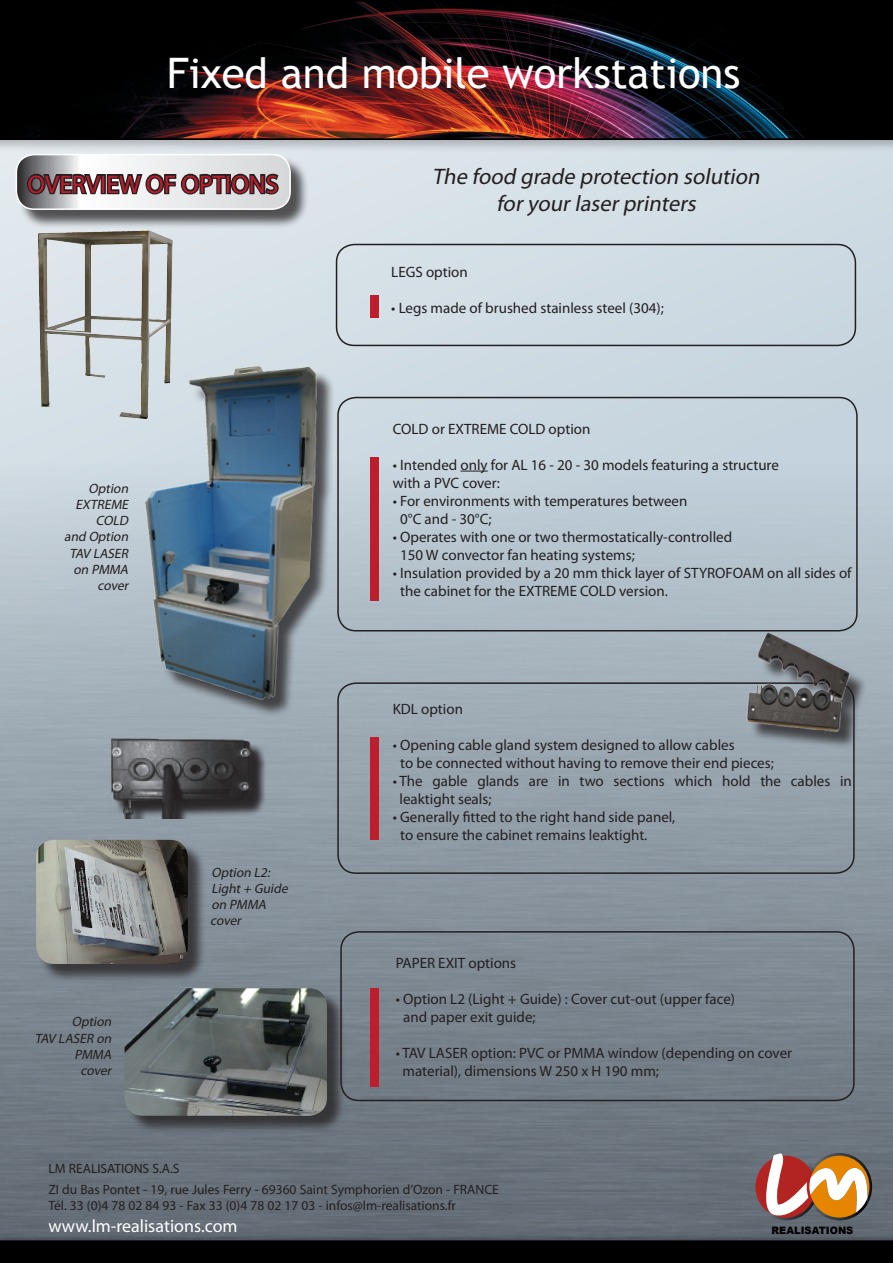
<style>
.page{position:relative;width:893px;height:1263px;background:#fff}
.page>*{position:absolute;margin:0;border:0;box-sizing:border-box;transform-origin:0 0}
.t1{font:42px "Trebuchet MS";color:#fff}
.t2{font:42px "Myriad Pro";color:#fff}
.t3{font:25.5px "Myriad Pro";color:#be1d2c}
.t4{font:italic 22.5px/27px "Myriad Pro";color:#231f20;text-align:center}
.t5{font:18px "Myriad Pro";color:#fff}
.t6{font:15px/18px "Myriad Pro";color:#231f20}
.t7{font:13.5px/20.4px "Myriad Pro";color:#231f20}
.t8{font:italic 13.5px/16.2px "Myriad Pro";color:#231f20;text-align:right}
.t9{font:900 10.2px "Arial";color:#000}
</style>
<div class="page">
<div style="left:0;top:0;width:893px;height:1240px;background:#d1dce4"></div>
<img style="left:0;top:463px;width:893px;height:770px">
<div style="left:0;top:0;width:893px;height:153px;background:#231f20;opacity:.25"></div>
<div style="left:0;top:1233px;width:893px;height:30px;background:#231f20;opacity:.25"></div>
<svg style="left:0;top:0;width:893px;height:140px;background:#250e10"></svg>
<div style="left:0;top:1240px;width:893px;height:23px;background:#000"></div>
<svg style="left:753px;top:1153px;width:119px;height:67px;background:#b9876c"></svg>
<div style="left:18px;top:156px;width:292px;height:73px;background:#231f20;opacity:.75"></div>
<svg style="left:16px;top:132px;width:274px;height:101px"></svg>
<div style="left:16px;top:154px;width:275px;height:56px;border:2px solid #fff;border-radius:18px"></div>
<div style="left:337px;top:682px;width:518px;height:192px;border:2px solid #231f20;border-radius:18px"></div>
<div style="left:336px;top:244px;width:520px;height:102px;border:2px solid #231f20;border-radius:18px"></div>
<div style="left:370px;top:295px;width:8px;height:23px;background:#be1d2c"></div>
<img style="left:87px;top:729px;width:202px;height:89px">
<div style="left:750px;top:636px;width:118px;height:113px;background:#a0adb6"></div>
<img style="left:727px;top:614px;width:135px;height:137px">
<div style="left:340px;top:931px;width:515px;height:170px;border:2px solid #231f20;border-radius:18px"></div>
<img style="left:13px;top:217px;width:169px;height:201px">
<svg style="left:461px;top:471px;width:27px;height:1px"></svg>
<div style="left:337px;top:397px;width:521px;height:234px;border:2px solid #231f20;border-radius:18px"></div>
<div style="left:370px;top:737px;width:8px;height:103px;background:#be1d2c"></div>
<div style="left:370px;top:988px;width:8px;height:98px;background:#be1d2c"></div>
<div style="left:148px;top:369px;width:187px;height:349px;background:#231f20;opacity:.75"></div>
<img style="left:128px;top:365px;width:199px;height:337px">
<div style="left:38px;top:842px;width:169px;height:140px;background:#231f20;opacity:.75"></div>
<img style="left:36px;top:840px;width:152px;height:124px">
<div style="left:127px;top:990px;width:219px;height:145px;background:#231f20;opacity:.75"></div>
<img style="left:125px;top:988px;width:202px;height:128px">
<div style="left:370px;top:457px;width:8px;height:143px;background:#be1d2c"></div>
<h1 class="t1" style="left:167px;top:48px;width:575px">Fixed and mobile workstations</h1>
<h1 class="t2" style="left:349px;top:49px;width:378px">Concepteur Fabricant</h1>
<h2 class="t3" style="left:28px;top:168px;width:252px">OVERVIEW OF OPTIONS</h2>
<h3 class="t4" style="left:432px;top:162px;width:334px">The food grade protection solution foryourlaserprinters</h3>
<p class="t8" style="left:64px;top:480px;width:68px">Option<br>EXTREME<br>COLD<br>and Option<br>TAV LASER on PMMA cover</p>
<p class="t8" style="left:35px;top:1013px;width:81px">Option<br>TAV LASER on<br>PMMA<br>cover</p>
<p class="t8" style="left:210px;top:864px;width:82px;text-align:left">Option L2:<br>Light+ Guide on PMMA cover</p>
<p class="t6" style="left:391px;top:263px;width:78px">LEGS option</p>
<p class="t6" style="left:391px;top:299px;width:274px">• Legs made of brushed stainless steel (304);</p>
<p class="t6" style="left:393px;top:419px;width:199px">COLD or EXTREME COLD option</p>
<p class="t6" style="left:393px;top:455px;width:388px">• Intended only for AL 16 - 20 - 30 models featuring a structure with a PVC cover:</p>
<p class="t6" style="left:400px;top:491px;width:289px;text-indent:-7px">• For environments with temperatures between<br>0°C and - 30°C;</p>
<p class="t6" style="left:400px;top:527px;width:334px;text-indent:-7px">• Operates with one or two thermostatically-controlled<br>150 W convector fan heating systems;</p>
<p class="t6" style="left:400px;top:563px;width:453px;text-indent:-7px">• Insulation provided by a 20 mm thick layer of STYROFOAM on all sides of the cabinet for the EXTREME COLD version.</p>
<p class="t6" style="left:393px;top:699px;width:72px">KDL option</p>
<p class="t6" style="left:400px;top:735px;width:375px;text-indent:-7px">• Opening cable gland system designed to allow cables<br>to be connected without having to remove their end pieces;</p>
<p class="t6" style="left:400px;top:771px;width:454px;text-indent:-7px">• The gable glands are in two sections which hold the cables in leaktight seals;</p>
<p class="t6" style="left:400px;top:807px;width:277px;text-indent:-7px">• Generally fitted to the right hand side panel, to ensure the cabinet remains leaktight.</p>
<p class="t6" style="left:396px;top:954px;width:122px">PAPER EXIT options</p>
<p class="t6" style="left:403px;top:990px;width:333px;text-indent:-7px">• Option L2 (Light + Guide) : Cover cut-out (upper face) and paper exit guide;</p>
<p class="t6" style="left:403px;top:1044px;width:391px;text-indent:-7px">• TAV LASER option: PVC or PMMA window (depending on cover material), dimensions W 250 x H 190 mm;</p>
<p class="t7" style="left:48px;top:1158px;width:452px">LM REALISATIONS S.A.S<br>ZI du Bas Pontet - 19, rue Jules Ferry - 69360 Saint Symphorien d’Ozon - FRANCE</p>
<p class="t7" style="left:48px;top:1195px;width:409px">Tél. 33 (0)4 78 02 84 93 - Fax 33 (0)4 78 02 17 03 - infos@lm-realisations.fr</p>
<p class="t5" style="left:48px;top:1214px;width:191px">www.lm-realisations.com</p>
<p class="t9" style="left:772px;top:1225px;width:83px">REALISATIONS</p>
</div>
